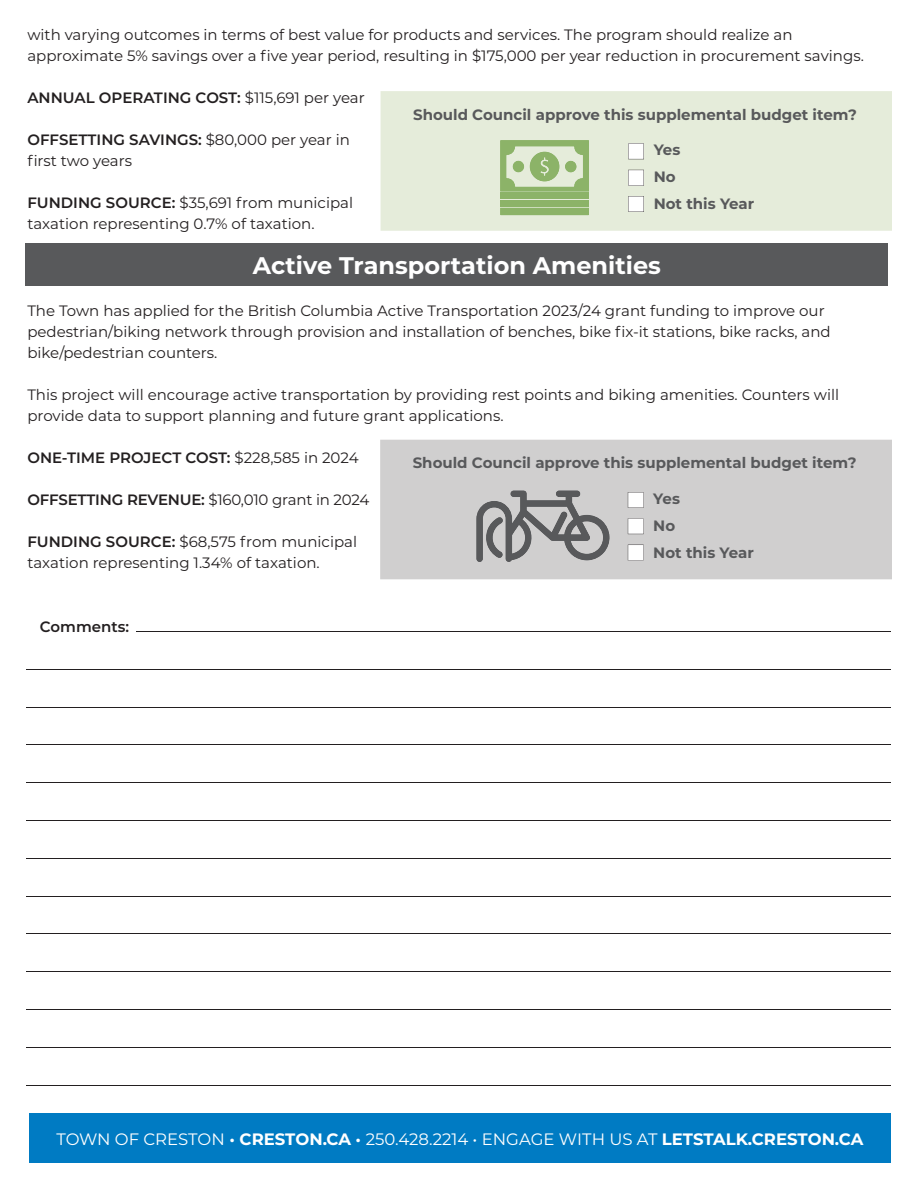
<style>
.page{position:relative;width:918px;height:1188px;background:#fff}
.page>*{position:absolute;margin:0;border:0;box-sizing:border-box;transform-origin:0 0}
.t1{font:700 24px "Montserrat";color:#fff}
.t2{font:16.5px "Montserrat";color:#fff}
.t3{font:15px/21px "Montserrat";color:#231f20}
.t4{font:700 15px/27px "Montserrat";color:#58595b}
.t5{font:600 15px "Montserrat";color:#231f20}
.s1{font-weight:400}
.s2{font-weight:600}
.s3{font-weight:700}
</style>
<div class="page">
<div style="left:26px;top:243px;width:862px;height:43px;background:#58595b"></div>
<div style="left:29px;top:1113px;width:861px;height:50px;background:#007bc3"></div>
<div style="left:381px;top:91px;width:511px;height:140px;background:#e5ecda"></div>
<div style="left:500px;top:193px;width:89px;height:6px;background:#8cb368"></div>
<div style="left:500px;top:200px;width:89px;height:6px;background:#8cb368"></div>
<svg style="left:500px;top:208px;width:89px;height:7px"></svg>
<svg style="left:500px;top:140px;width:89px;height:52px;background:#b2cb99"></svg>
<svg style="left:628px;top:143px;width:16px;height:16px"></svg>
<svg style="left:628px;top:170px;width:16px;height:16px"></svg>
<svg style="left:628px;top:196px;width:16px;height:16px"></svg>
<div style="left:380px;top:440px;width:512px;height:139px;background:#d0cfcf"></div>
<svg style="left:476px;top:491px;width:134px;height:71px;background:#9f9f9f"></svg>
<svg style="left:628px;top:492px;width:16px;height:16px"></svg>
<svg style="left:628px;top:518px;width:16px;height:16px"></svg>
<svg style="left:628px;top:545px;width:16px;height:15px"></svg>
<hr style="left:136px;top:631px;width:754px;height:1px;background:#231f20">
<hr style="left:26px;top:669px;width:864px;height:1px;background:#231f20">
<hr style="left:26px;top:707px;width:864px;height:1px;background:#231f20">
<hr style="left:26px;top:745px;width:864px;height:1px;background:#231f20">
<hr style="left:26px;top:783px;width:864px;height:1px;background:#231f20">
<hr style="left:26px;top:820px;width:864px;height:1px;background:#231f20">
<hr style="left:26px;top:858px;width:864px;height:1px;background:#231f20">
<hr style="left:26px;top:896px;width:864px;height:1px;background:#231f20">
<hr style="left:26px;top:934px;width:864px;height:1px;background:#231f20">
<hr style="left:26px;top:972px;width:864px;height:1px;background:#231f20">
<hr style="left:26px;top:1009px;width:864px;height:1px;background:#231f20">
<hr style="left:26px;top:1047px;width:864px;height:1px;background:#231f20">
<hr style="left:26px;top:1085px;width:864px;height:1px;background:#231f20">
<p class="t3" style="left:27px;top:23px;width:838px">with varying outcomes in terms of best value for products and services. The program should realize an approximate 5% savings over a five year period, resulting in $175,000 per year reduction in procurement savings.</p>
<p class="t5" style="left:27px;top:87px;width:339px">ANNUAL OPERATING COST: <span class="s1">$115,691 per year</span></p>
<p class="t3" style="left:27px;top:128px;width:324px"><span class="s2">OFFSETTING SAVINGS:</span> $80,000 per year in first two years</p>
<p class="t3" style="left:27px;top:191px;width:327px"><span class="s2">FUNDING SOURCE:</span> $35,691 from municipal taxation representing 0.7% of taxation.</p>
<p class="t1" style="left:253px;top:248px;width:410px">Active Transportation Amenities</p>
<p class="t3" style="left:27px;top:299px;width:805px">The Town has applied for the British Columbia Active Transportation 2023/24 grant funding to improve our pedestrian/biking network through provision and installation of benches, bike fix-it stations, bike racks, and bike/pedestrian counters.</p>
<p class="t3" style="left:27px;top:383px;width:813px">This project will encourage active transportation by providing rest points and biking amenities. Counters will provide data to support planning and future grant applications.</p>
<p class="t5" style="left:27px;top:447px;width:333px">ONE-TIME PROJECT COST: <span class="s1">$228,585 in 2024</span></p>
<p class="t3" style="left:27px;top:488px;width:343px"><span class="s2">OFFSETTING REVENUE:</span> $160,010 grant in 2024</p>
<p class="t3" style="left:27px;top:530px;width:331px"><span class="s2">FUNDING SOURCE:</span> $68,575 from municipal taxation representing 1.34% of taxation.</p>
<p class="t4" style="left:413px;top:100px;width:445px">Should Council approve this supplemental budget item?</p>
<p class="t4" style="left:654px;top:136px;width:102px">Yes<br>No<br>Not this Year</p>
<p class="t4" style="left:413px;top:449px;width:445px">Should Council approve this supplemental budget item?</p>
<p class="t4" style="left:653px;top:484px;width:102px">Yes<br>No<br>Not this Year</p>
<p class="t5" style="left:40px;top:616px;width:91px">Comments:</p>
<p class="t2" style="left:56px;top:1128px;width:808px">TOWN OF CRESTON <span class="s2">•</span> <span class="s3">CRESTON.CA</span> <span class="s2">•</span> 250.428.2214 • ENGAGE WITH US AT <span class="s3">LETSTALK.CRESTON.CA</span></p>
</div>
